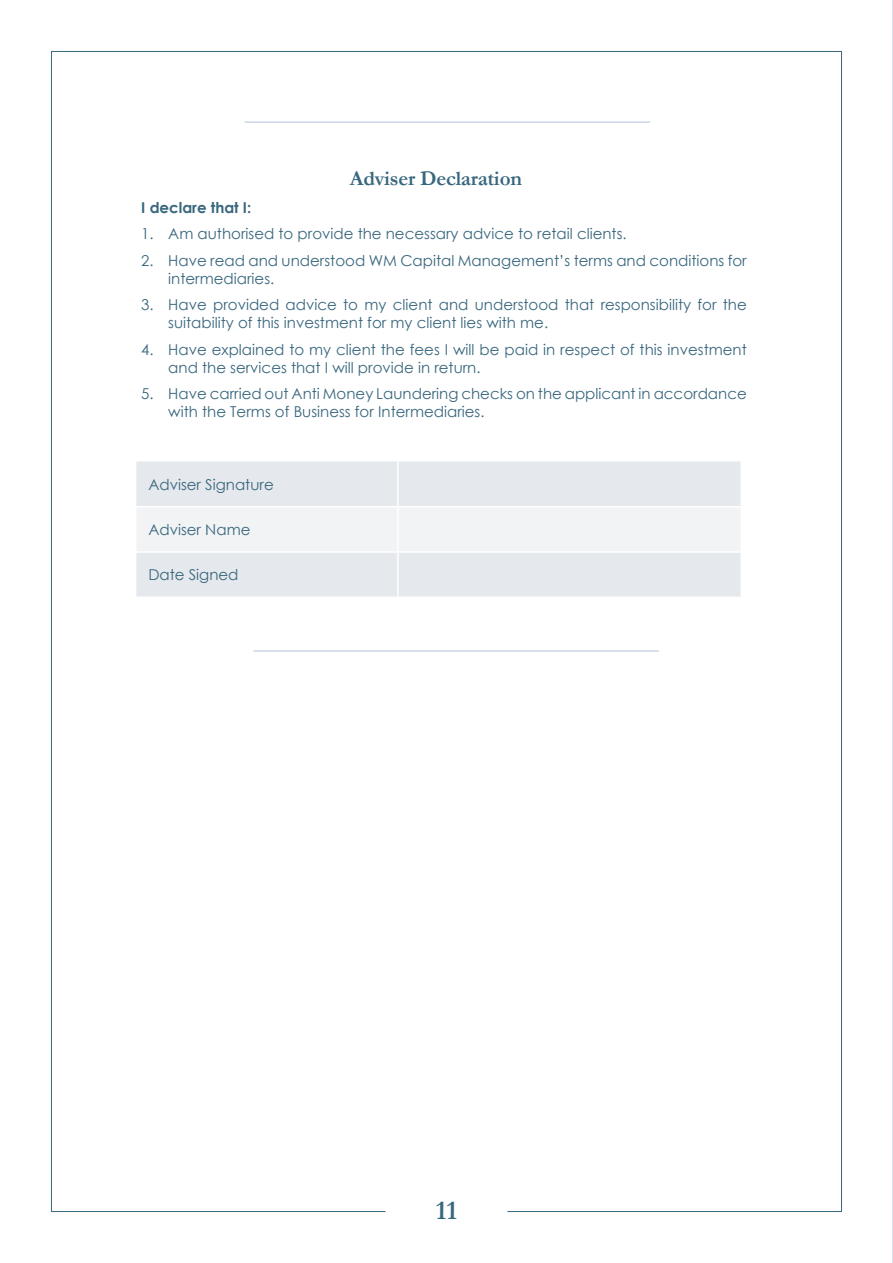
<style>
.page{position:relative;width:893px;height:1263px;background:#fff}
.page>*{position:absolute;margin:0;border:0;box-sizing:border-box;transform-origin:0 0}
.t1{font:700 27px "Garamond";color:#39677e}
.Paragraph_Bold{font:700 21px "Garamond";letter-spacing:-.01em;color:#39677e}
.Paragraph{font:15px/18px "Century Gothic";color:#39677e}
.Paragraph-2{font:700 15px "Century Gothic";color:#39677e}
</style>
<div class="page">
<div style="left:51px;top:51px;width:791px;height:1161px;background:#fff;border:1px solid #39677e"></div>
<div style="left:386px;top:1170px;width:121px;height:63px;background:#fff"></div>
<hr style="left:892px;top:0;width:1px;height:1263px;background:#ccd6e8">
<hr style="left:245px;top:121px;width:405px;height:2px;background:#ccd6e8">
<hr style="left:254px;top:650px;width:405px;height:2px;background:#ccd6e8">
<div style="left:136px;top:461px;width:605px;height:135px;background:#e5e8ec"></div>
<div style="left:136px;top:507px;width:605px;height:44px;background:#f1f3f5"></div>
<hr style="left:397px;top:461px;width:2px;height:45px;background:#fff">
<hr style="left:397px;top:507px;width:2px;height:44px;background:#fff">
<hr style="left:397px;top:553px;width:2px;height:43px;background:#fff">
<hr style="left:135px;top:506px;width:263px;height:1px;background:#fff">
<hr style="left:398px;top:506px;width:344px;height:1px;background:#fff">
<hr style="left:135px;top:551px;width:263px;height:2px;background:#fff">
<hr style="left:398px;top:551px;width:344px;height:2px;background:#fff">
<p class="Paragraph_Bold" style="left:350px;top:164px;width:174px">Adviser Declaration</p>
<p class="Paragraph-2" style="left:141px;top:196px;width:112px">I declare that I:</p>
<p class="Paragraph" style="left:141px;top:225px;width:487px">1. Am authorised to provide the necessary advice to retail clients.</p>
<p class="Paragraph" style="left:168px;top:251px;width:580px;text-indent:-27px">2. Have read and understood WM Capital Management’s terms and conditions for intermediaries.</p>
<p class="Paragraph" style="left:168px;top:296px;width:580px;text-indent:-27px">3. Have provided advice to my client and understood that responsibility for the suitability of this investment for my client lies with me.</p>
<p class="Paragraph" style="left:168px;top:340px;width:580px;text-indent:-27px">4. Have explained to my client the fees I will be paid in respect of this investment and the services that I will provide in return.</p>
<p class="Paragraph" style="left:168px;top:385px;width:580px;text-indent:-27px">5. Have carried out Anti Money Laundering checks on the applicant in accordance with the Terms of Business for Intermediaries.</p>
<p class="Paragraph" style="left:148px;top:475px;width:127px">Adviser Signature</p>
<p class="Paragraph" style="left:148px;top:520px;width:104px">Adviser Name</p>
<p class="Paragraph" style="left:148px;top:566px;width:92px">Date Signed</p>
<h1 class="t1" style="left:436px;top:1192px;width:23px">11</h1>
</div>
